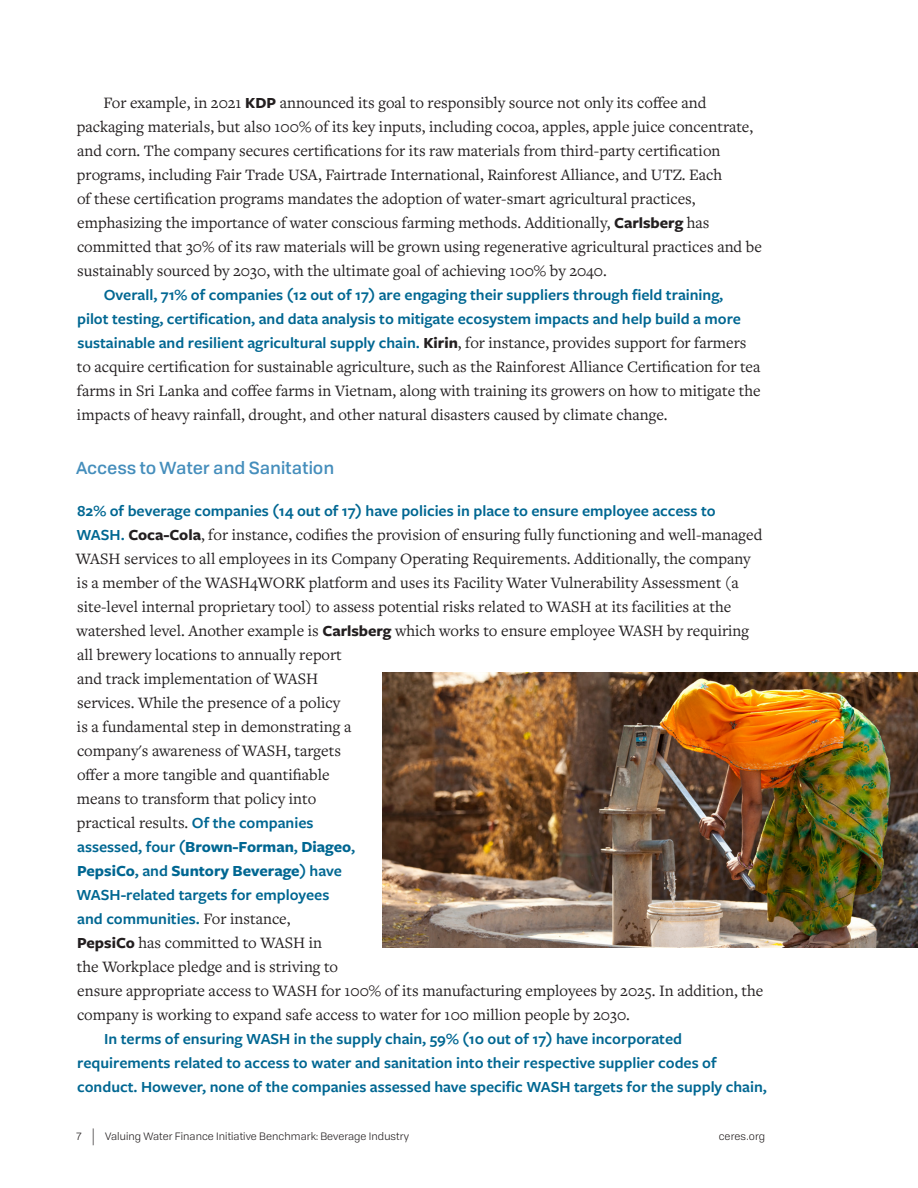
<style>
.page{position:relative;width:918px;height:1188px;background:#fff}
.page>*{position:absolute;margin:0;border:0;box-sizing:border-box;transform-origin:0 0}
.Head_D{font:500 17.1px "Tofino";letter-spacing:-.005em;color:#458ebc}
.Body{font:16.5px/24px "Freight Text Pro";color:#231f20}
.Body___1st{font:16.5px/24px "Freight Text Pro";color:#231f20}
.Body-2{font:600 16.05px/24px "Freight Sans Pro";color:#006792;text-align:center}
.Body___1st-2{font:600 16.05px/24px "Freight Sans Pro";color:#006792}
.t1{font:10.5px "Tofino";letter-spacing:.005em;color:#231f20}
.s1{font-family:"Freight Sans Pro";font-weight:700;font-size:16.05px}
.s2{font-weight:700;color:#231f20}
.s3{font-family:"Freight Text Pro";font-weight:400;font-size:16.5px;color:#231f20}
.s4{font-family:"Freight Sans Pro";font-weight:600;font-size:16.05px;color:#006792}
.s5{font-weight:700}
.s6{font-size:16.5px}
</style>
<div class="page">
<img style="left:382px;top:672px;width:536px;height:276px">
<p class="Body" style="left:77px;top:90px;width:686px;text-indent:27px">For example, in 2021 <span class="s1">KDP</span> announced its goal to responsibly source not only its coffee and packaging materials, but also 100% of its key inputs, including cocoa, apples, apple juice concentrate, and corn. The company secures certifications for its raw materials from third-party certification programs, including Fair Trade USA, Fairtrade International, Rainforest Alliance, and UTZ. Each<br>of these certification programs mandates the adoption of water-smart agricultural practices, emphasizing the importance of water conscious farming methods. Additionally, <span class="s1">Carlsberg</span> has committed that 30% of its raw materials will be grown using regenerative agricultural practices and be sustainably sourced by 2030, with the ultimate goal of achieving 100% by 2040.</p>
<p class="Body-2" style="left:77px;top:282px;width:671px">Overall, 71% of companies (12 out of 17) are engaging their suppliers through field training,<br>pilot testing, certification, and data analysis to mitigate ecosystem impacts and help build a more sustainable and resilient agricultural supply chain. <span class="s2">Kirin</span><span class="s3">, for instance, provides support for farmers</span></p>
<p class="Body" style="left:77px;top:354px;width:685px;text-align:justify">to acquire certification for sustainable agriculture, such as the Rainforest Alliance Certification for tea farms in Sri Lanka and coffee farms in Vietnam, along with training its growers on how to mitigate the impacts of heavy rainfall, drought, and other natural disasters caused by climate change.</p>
<p class="Head_D" style="left:76px;top:454px;width:260px">Access to Water and Sanitation</p>
<p class="Body___1st-2" style="left:77px;top:498px;width:640px">82% of beverage companies (14 out of 17) have policies in place to ensure employee access to</p>
<p class="Body___1st" style="left:76px;top:522px;width:688px"><span class="s4">WASH.</span> <span class="s1">Coca-Cola</span>, for instance, codifies the provision of ensuring fully functioning and well-managed WASH services to all employees in its Company Operating Requirements. Additionally, the company is a member of the WASH4WORK platform and uses its Facility Water Vulnerability Assessment (a site-level internal proprietary tool) to assess potential risks related to WASH at its facilities at the watershed level. Another example is <span class="s1">Carlsberg</span> which works to ensure employee WASH by requiring all brewery locations to annually report<br>and track implementation of WASH<br>services. While the presence of a policy<br>is a fundamental step in demonstrating a<br>company's awareness of WASH, targets<br>offer a more tangible and quantifiable<br>means to transform that policy into<br>practical results. <span class="s4">Of the companies</span></p>
<p class="Body___1st-2" style="left:77px;top:834px;width:280px">assessed, four (<span class="s5">Brown-Forman</span>, <span class="s5">Diageo</span>, <span class="s5">PepsiCo</span>, and <span class="s5">Suntory Beverage</span>) have WASH-related targets for employees and communities. <span class="s3">For instance,</span></p>
<p class="Body___1st" style="left:77px;top:930px;width:688px"><span class="s1">PepsiCo</span> has committed to WASH in<br>the Workplace pledge and is striving to<br>ensure appropriate access to WASH for 100% of its manufacturing employees by 2025. In addition, the company is working to expand safe access to water for 100 million people by 2030.</p>
<p class="Body-2" style="left:77px;top:1026px;width:691px;text-align:left;text-indent:27px">In terms of ensuring WASH in the supply chain, 59% (10 out of 17) have incorporated requirements related to access to water and sanitation into their respective supplier codes of conduct. However, none of the companies assessed have specific WASH targets for the supply chain,</p>
<p class="t1" style="left:76px;top:1129px;width:334px">7 <span class="s6">|</span> Valuing Water Finance Initiative Benchmark: Beverage Industry</p>
<p class="t1" style="left:719px;top:1129px;width:48px">ceres.org</p>
</div>
